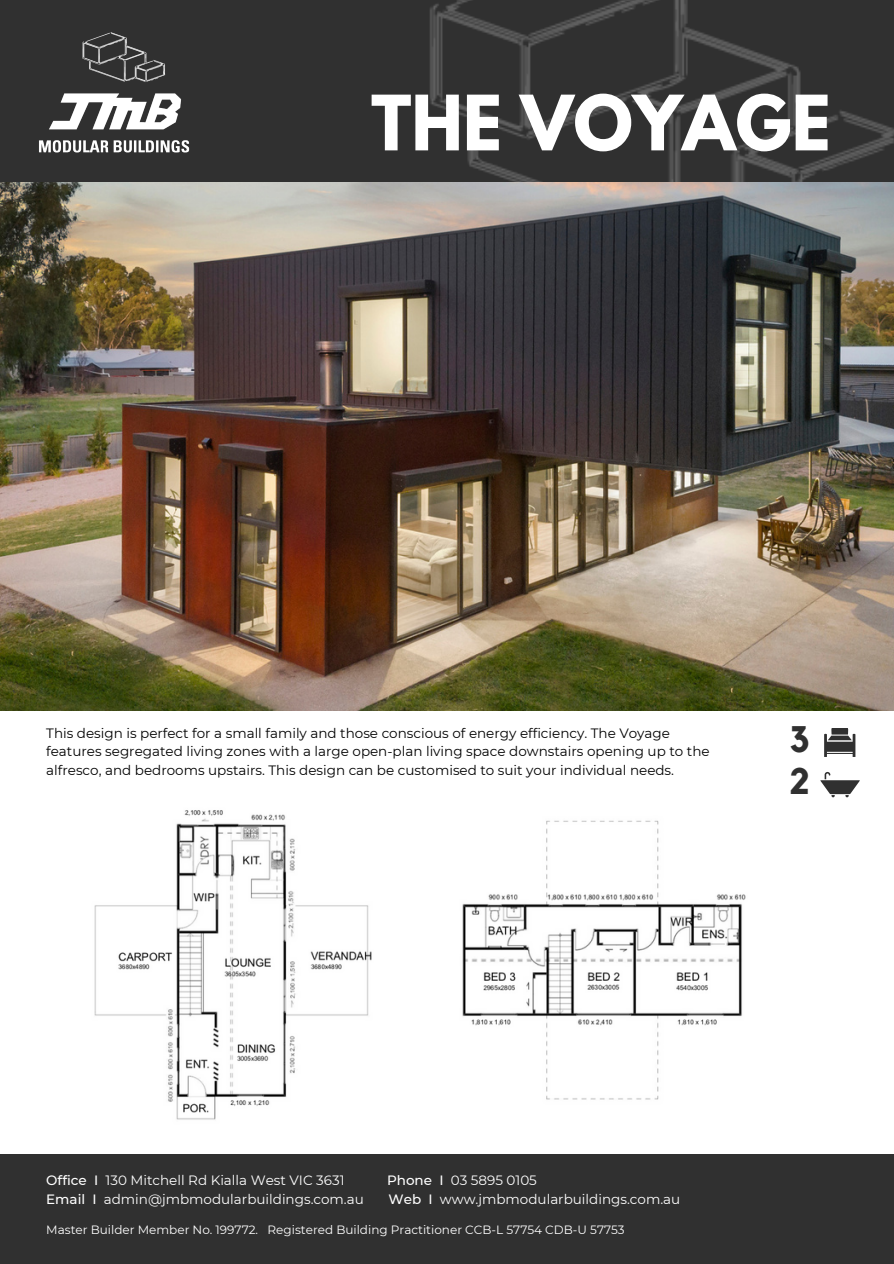
<style>
.page{position:relative;width:894px;height:1264px;background:#fff}
.page>*{position:absolute;margin:0;border:0;box-sizing:border-box;transform-origin:0 0}
.t1{font:700 67.5px "League Spartan";color:#fff}
.t2{font:700 36.75px/41.8px "Kollektif";color:#303030}
.t3{font:13.5px/18.3px "Montserrat";color:#000}
.t4{font:13.5px "Montserrat";color:#fff}
.t5{font:12px "Montserrat";color:#fff}
.s1{font-weight:500}
</style>
<div class="page">
<div style="left:0;top:1154px;width:893px;height:109px;background:#303030"></div>
<div style="left:0;top:0;width:893px;height:185px;background:#303030"></div>
<img style="left:39px;top:32px;width:118px;height:121px">
<img style="left:157px;top:0;width:736px;height:738px">
<svg style="left:823px;top:728px;width:32px;height:29px"></svg>
<svg style="left:820px;top:772px;width:39px;height:25px"></svg>
<img style="left:0;top:182px;width:893px;height:528px">
<img style="left:94px;top:810px;width:278px;height:310px">
<img style="left:462px;top:820px;width:284px;height:280px">
<h1 class="t1" style="left:371px;top:90px;width:461px">THE VOYAGE</h1>
<p class="t3" style="left:46px;top:724px;width:664px">This design is perfect for a small family and those conscious of energy efficiency. The Voyage features segregated living zones with a large open-plan living space downstairs opening up to the alfresco, and bedrooms upstairs. This design can be customised to suit your individual needs.</p>
<h2 class="t2" style="left:789px;top:720px;width:22px">3<br>2</h2>
<p class="t4" style="left:46px;top:1171px;width:300px"><span class="s1">Office I</span> 130 Mitchell Rd Kialla West VIC 3631</p>
<p class="t4" style="left:387px;top:1171px;width:151px"><span class="s1">Phone I</span> 03 5895 0105</p>
<p class="t4" style="left:46px;top:1190px;width:319px"><span class="s1">Email I</span> admin@jmbmodularbuildings.com.au</p>
<p class="t4" style="left:388px;top:1190px;width:293px"><span class="s1">Web I</span> www.jmbmodularbuildings.com.au</p>
<p class="t5" style="left:46px;top:1222px;width:579px">Master Builder Member No. 199772. Registered Building Practitioner CCB-L 57754 CDB-U 57753</p>
</div>
